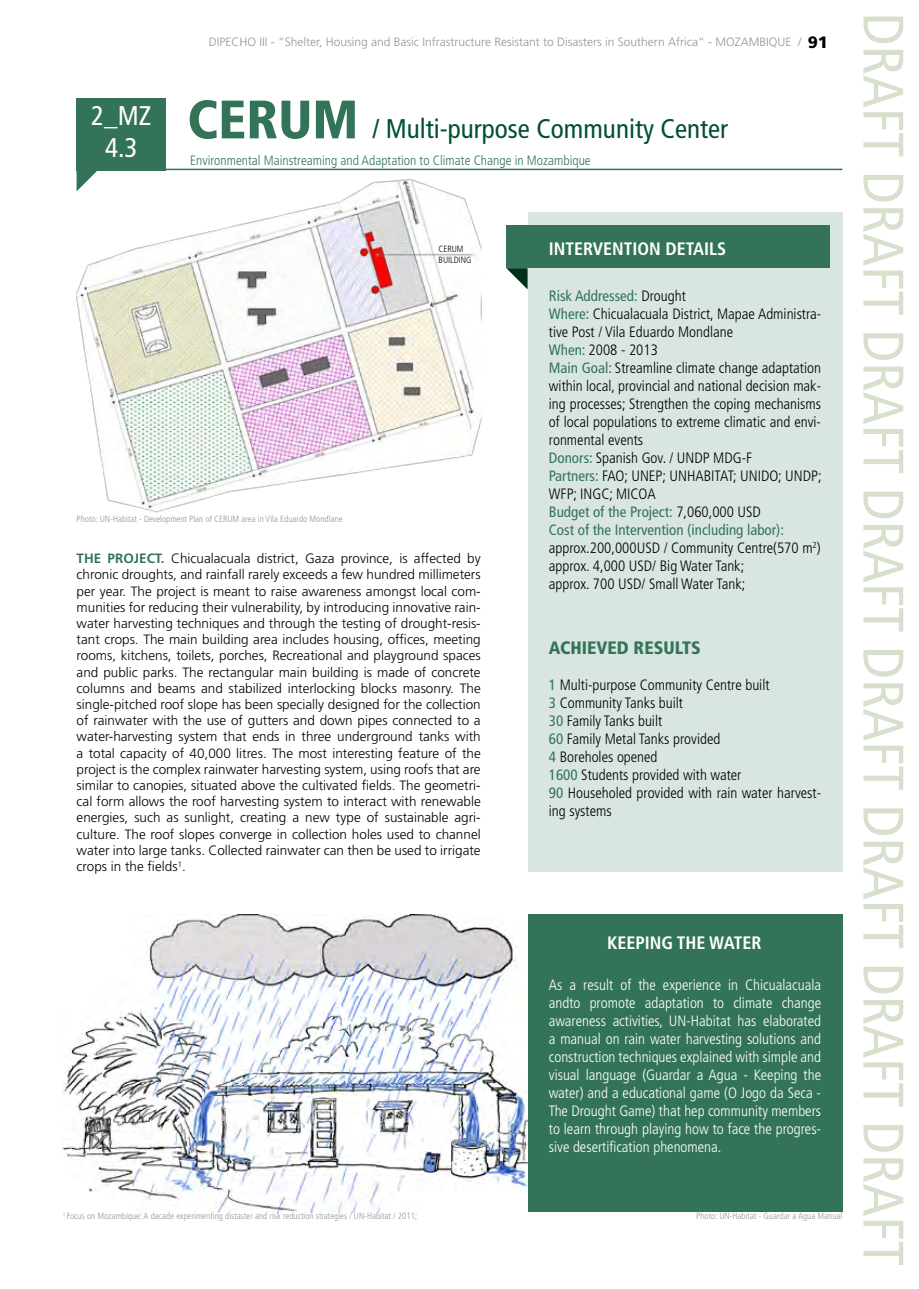
<style>
.page{position:relative;width:919px;height:1289px;background:#fff}
.page>*{position:absolute;margin:0;border:0;box-sizing:border-box;transform-origin:0 0}
.t1{font:condensed 57px "Frutiger LT Std";color:#d7dfcd}
.t2{font:condensed 27px "Frutiger LT Std";color:#00512f}
.t3{font:condensed 27px/32.4px "Frutiger LT Std";color:#fff;text-align:center}
.t4{font:700 condensed 18px "Frutiger LT Std";color:#fff}
.t5{font:900 condensed 18px "Frutiger LT Std";color:#337459}
.t6{font:300 condensed 15px/18px "Frutiger LT Std";color:#000}
.t7{font:300 condensed 15px/18px "Frutiger LT Std";color:#fff;text-align:justify}
.t8{font:300 13.5px/16.2px "Frutiger LT Std";color:#000;text-align:justify}
.t9{font:300 condensed 13.5px "Frutiger LT Std";color:#337459}
.t10{font:300 12px "Frutiger LT Std";color:#939598}
.t11{font:300 condensed 9px "Frutiger LT Std";color:#939598}
.t12{font:300 condensed 9px/10.8px "Frutiger LT Std";color:#000}
.s1{font-weight:900;font-size:16.5px;color:#000}
.s2{font-weight:900;font-size:54px;color:#337459}
.s3{font-weight:700;color:#337459}
.s4{font-weight:400;color:#337459}
.s5{font-weight:400;color:#36765b}
</style>
<div class="page">
<div style="left:528px;top:914px;width:314px;height:297px;background:#337459"></div>
<img style="left:77px;top:179px;width:404px;height:334px">
<img style="left:62px;top:914px;width:465px;height:298px">
<div style="left:527px;top:213px;width:315px;height:659px;background:#d9e5e0"></div>
<div style="left:77px;top:98px;width:89px;height:72px;background:#337459"></div>
<div style="left:506px;top:226px;width:323px;height:42px;background:#337459"></div>
<svg style="left:506px;top:268px;width:21px;height:21px"></svg>
<hr style="left:166px;top:169px;width:676px;height:1px;background:#337459">
<svg style="left:77px;top:170px;width:21px;height:21px"></svg>
<h2 class="t3" style="left:91px;top:99px;width:61px">2_MZ<br>4.3</h2>
<p class="t10" style="left:209px;top:35px;width:620px">DIPECHO III - “Shelter, Housing and Basic Infrastructure Resistant to Disasters in Southern Africa“ - MOZAMBIQUE / <span class="s1">91</span></p>
<h2 class="t2" style="left:187px;top:113px;width:542px"><span class="s2">CERUM</span> / Multi-purpose Community Center</h2>
<p class="t9" style="left:190px;top:152px;width:402px">Environmental Mainstreaming and Adaptation to Climate Change in Mozambique</p>
<p class="t12" style="left:438px;top:244px;width:34px">CERUM<br>BUILDING</p>
<h3 class="t4" style="left:549px;top:238px;width:179px">INTERVENTION DETAILS</h3>
<p class="t11" style="left:77px;top:513px;width:267px">Photo: UN-Habitat - Development Plan of CERUM area in Vila Eduardo Mondlane</p>
<p class="t8" style="left:77px;top:550px;width:405px"><span class="s3">THE PROJECT.</span> Chicualacuala district, Gaza province, is affected by chronic droughts, and rainfall rarely exceeds a few hundred millimeters per year. The project is meant to raise awareness amongst local com&shy;munities for reducing their vulnerability, by introducing innovative rain&shy;water harvesting techniques and through the testing of drought-resis&shy;tant crops. The main building area includes housing, offices, meeting rooms, kitchens, toilets, porches, Recreational and playground spaces and public parks. The rectangular main building is made of concrete columns and beams and stabilized interlocking blocks masonry. The single-pitched roof slope has been specially designed for the collection of rainwater with the use of gutters and down pipes connected to a water-harvesting system that ends in three underground tanks with a total capacity of 40,000 litres. The most interesting feature of the project is the complex rainwater harvesting system, using roofs that are similar to canopies, situated above the cultivated fields. The geometri&shy;cal form allows the roof harvesting system to interact with renewable energies, such as sunlight, creating a new type of sustainable agri&shy;culture. The roof slopes converge in collection holes used to channel water into large tanks. Collected rainwater can then be used to irrigate crops in the fields<sup>1</sup>.</p>
<p class="t11" style="left:63px;top:1210px;width:356px"><sup>1</sup> Focus on Mozambique: A dacade experimenting distaster and risk reduction strategies / UN-Habitat / 2011;</p>
<p class="t6" style="left:549px;top:286px;width:274px"><span class="s4">Risk Addressed:</span> Drought<br><span class="s4">Where:</span> Chicualacuala District, Mapae Administra&shy;tive Post / Vila Eduardo Mondlane<br><span class="s4">When:</span> 2008 - 2013<br><span class="s4">Main Goal:</span> Streamline climate change adaptation within local, provincial and national decision mak&shy;ing processes; Strengthen the coping mechanisms of local populations to extreme climatic and envi&shy;ronmental events<br><span class="s4">Donors:</span> Spanish Gov. / UNDP MDG-F<br><span class="s4">Partners:</span> FAO; UNEP; UNHABITAT; UNIDO; UNDP; WFP; INGC; MICOA<br><span class="s4">Budget of the Project:</span> 7,060,000 USD<br><span class="s4">Cost of the Intervention (including labor): </span>approx.200,000USD / Community Centre(570 m<sup>2</sup>) approx. 4,000 USD/ Big Water Tank;<br>approx. 700 USD/ Small Water Tank;</p>
<h3 class="t5" style="left:549px;top:637px;width:153px">ACHIEVED RESULTS</h3>
<p class="t6" style="left:549px;top:676px;width:274px"><span class="s4">1</span> Multi-purpose Community Centre built<br><span class="s4">3</span> Community Tanks built<br><span class="s5">30</span> Family Tanks built<br><span class="s4">60</span> Family Metal Tanks provided<br><span class="s4">4</span> Boreholes opened<br><span class="s4">1600</span> Students provided with water<br><span class="s4">90</span> Householed provided with rain water harvest&shy;ing systems</p>
<h3 class="t4" style="left:607px;top:932px;width:156px">KEEPING THE WATER</h3>
<p class="t7" style="left:549px;top:975px;width:274px">As a result of the experience in Chicualacuala andto promote adaptation to climate change awareness activities, UN-Habitat has elaborated a manual on rain water harvesting solutions and construction techniques explained with simple and visual language (Guardar a Agua - Keeping the water) and a educational game (O Jogo da Seca - The Drought Game) that hep community members to learn through playing how to face the progres&shy;sive desertification phenomena.</p>
<p class="t11" style="left:696px;top:1210px;width:148px">Photo: UN-Habitat - Guardar a Agua Manual</p>
<h1 class="t1" style="left:916px;top:13px;width:1254px;rotate:90deg">DRAFT DRAFT DRAFT DRAFT DRAFT DRAFT DRAFT DRAFT</h1>
</div>
